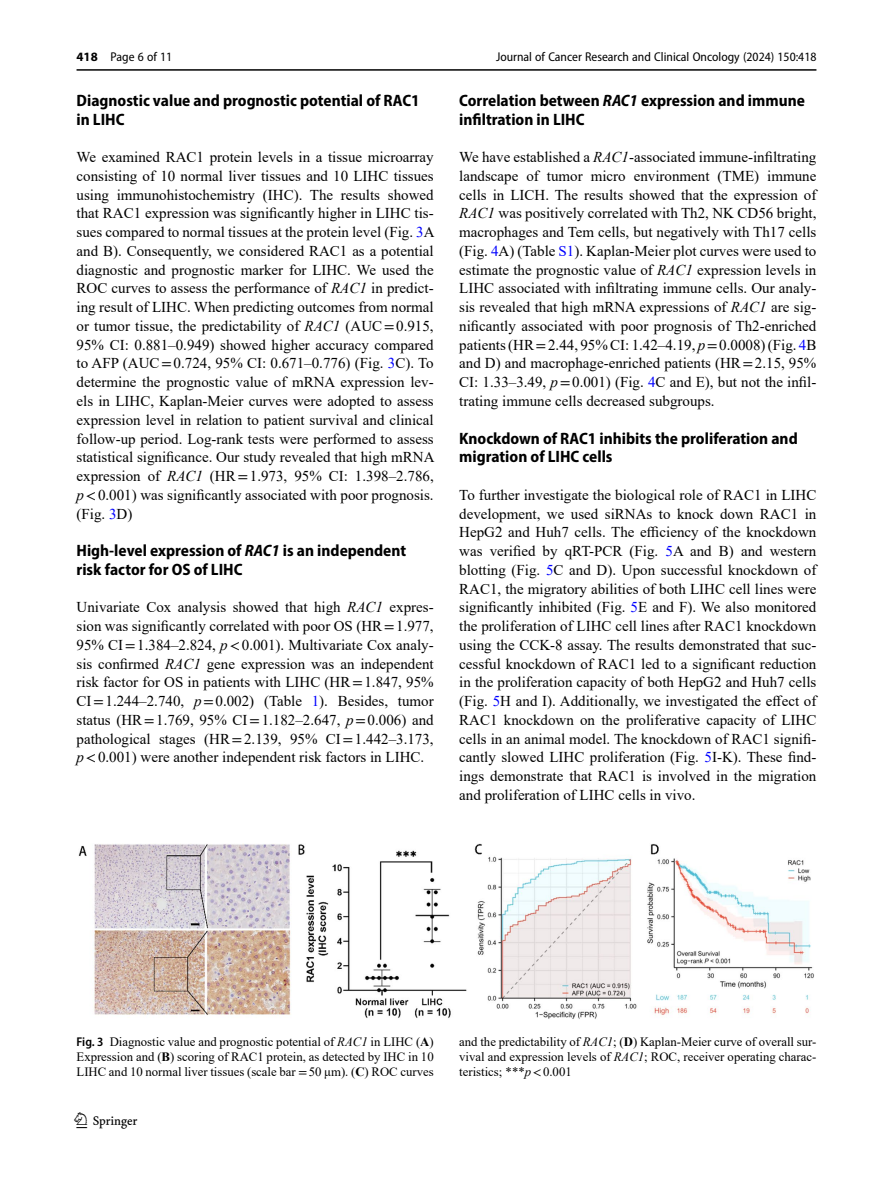
<style>
.page{position:relative;width:893px;height:1187px;background:#fff}
.page>*{position:absolute;margin:0;border:0;box-sizing:border-box;transform-origin:0 0}
.t1{font:22.5px "Springnew";color:#000}
.Head_2{font:700 semi-condensed 16.5px/18.8px "Myriad Pro";color:#000}
.Body_Text{font:15px/18.8px "Times New Roman";color:#000;text-align:justify}
.Figure_Caption{font:12.75px/15px "Times New Roman";color:#000;text-align:justify}
.t2{font:semi-condensed 12.75px "Myriad Pro";color:#000}
.s1{font-weight:700;font-stretch:normal}
.s2{color:#00f}
.s3{font-style:italic}
.s4{font-family:"STIX"}
.s5{font-family:"Myriad Pro";font-weight:600;font-stretch:semi-condensed}
.s6{font-weight:700}
</style>
<div class="page">
<hr style="left:77px;top:69px;width:739px;height:2px;background:#000">
<img style="left:79px;top:843px;width:735px;height:175px">
<p class="t2" style="left:77px;top:49px;width:97px"><span class="s1">418</span> Page 6 of 11</p>
<p class="Head_2" style="left:77px;top:90px;width:345px">Diagnostic value and prognostic potential of RAC1 in LIHC</p>
<p class="Body_Text" style="left:77px;top:147px;width:359px">We examined RAC1 protein levels in a tissue microarray consisting of 10 normal liver tissues and 10 LIHC tissues using immunohistochemistry (IHC). The results showed that RAC1 expression was significantly higher in LIHC tis&shy;sues compared to normal tissues at the protein level (Fig. <span class="s2">3</span>A and B). Consequently, we considered RAC1 as a potential diagnostic and prognostic marker for LIHC. We used the ROC curves to assess the performance of <span class="s3">RAC1</span> in predict&shy;ing result of LIHC. When predicting outcomes from normal or tumor tissue, the predictability of <span class="s3">RAC1</span> (AUC<span class="s4">=</span>0.915, 95% CI: 0.881–0.949) showed higher accuracy compared to AFP (AUC<span class="s4">=</span>0.724, 95% CI: 0.671–0.776) (Fig. <span class="s2">3</span>C). To determine the prognostic value of mRNA expression lev&shy;els in LIHC, Kaplan-Meier curves were adopted to assess expression level in relation to patient survival and clinical follow-up period. Log-rank tests were performed to assess statistical significance. Our study revealed that high mRNA expression of <span class="s3">RAC1</span> (HR<span class="s4">=</span>1.973, 95% CI: 1.398–2.786, <span class="s3">p</span><span class="s4">&lt;</span>0.001) was significantly associated with poor prognosis. (Fig. <span class="s2">3</span>D)</p>
<p class="Head_2" style="left:77px;top:540px;width:331px">High-level expression of <span class="s3">RAC1</span> is an independent risk factor for OS of LIHC</p>
<p class="Body_Text" style="left:77px;top:597px;width:359px">Univariate Cox analysis showed that high <span class="s3">RAC1</span> expres&shy;sion was significantly correlated with poor OS (HR<span class="s4">=</span>1.977, 95% CI<span class="s4">=</span>1.384–2.824, <span class="s3">p</span><span class="s4">&lt;</span>0.001). Multivariate Cox analy&shy;sis confirmed <span class="s3">RAC1</span> gene expression was an independent risk factor for OS in patients with LIHC (HR<span class="s4">=</span>1.847, 95% CI<span class="s4">=</span>1.244–2.740, <span class="s3">p</span><span class="s4">=</span>0.002) (Table <span class="s2">1</span>). Besides, tumor status (HR<span class="s4">=</span>1.769, 95% CI<span class="s4">=</span>1.182–2.647, <span class="s3">p</span><span class="s4">=</span>0.006) and pathological stages (HR<span class="s4">=</span>2.139, 95% CI<span class="s4">=</span>1.442–3.173, <span class="s3">p</span><span class="s4">&lt;</span>0.001) were another independent risk factors in LIHC.</p>
<p class="t2" style="left:496px;top:49px;width:322px">Journal of Cancer Research and Clinical Oncology (2024) 150:418</p>
<p class="Head_2" style="left:459px;top:90px;width:347px">Correlation between <span class="s3">RAC1</span> expression and immune infiltration in LIHC</p>
<p class="Body_Text" style="left:459px;top:147px;width:359px">We have established a <span class="s3">RAC1</span>-associated immune-infiltrating landscape of tumor micro environment (TME) immune cells in LICH. The results showed that the expression of <span class="s3">RAC1</span> was positively correlated with Th2, NK CD56 bright, macrophages and Tem cells, but negatively with Th17 cells (Fig. <span class="s2">4</span>A) (Table <span class="s2">S1</span>). Kaplan-Meier plot curves were used to estimate the prognostic value of <span class="s3">RAC1</span> expression levels in LIHC associated with infiltrating immune cells. Our analy&shy;sis revealed that high mRNA expressions of <span class="s3">RAC1</span> are sig&shy;nificantly associated with poor prognosis of Th2-enriched patients (HR<span class="s4">=</span>2.44, 95% CI: 1.42–4.19, <span class="s3">p</span><span class="s4">=</span>0.0008) (Fig. <span class="s2">4</span>B and D) and macrophage-enriched patients (HR<span class="s4">=</span>2.15, 95% CI: 1.33–3.49, <span class="s3">p</span><span class="s4">=</span>0.001) (Fig. <span class="s2">4</span>C and E), but not the infil&shy;trating immune cells decreased subgroups.</p>
<p class="Head_2" style="left:459px;top:428px;width:340px">Knockdown of RAC1 inhibits the proliferation and migration of LIHC cells</p>
<p class="Body_Text" style="left:459px;top:485px;width:359px">To further investigate the biological role of RAC1 in LIHC development, we used siRNAs to knock down RAC1 in HepG2 and Huh7 cells. The efficiency of the knockdown was verified by qRT-PCR (Fig. <span class="s2">5</span>A and B) and western blotting (Fig. <span class="s2">5</span>C and D). Upon successful knockdown of RAC1, the migratory abilities of both LIHC cell lines were significantly inhibited (Fig. <span class="s2">5</span>E and F). We also monitored the proliferation of LIHC cell lines after RAC1 knockdown using the CCK-8 assay. The results demonstrated that suc&shy;cessful knockdown of RAC1 led to a significant reduction in the proliferation capacity of both HepG2 and Huh7 cells (Fig. <span class="s2">5</span>H and I). Additionally, we investigated the effect of RAC1 knockdown on the proliferative capacity of LIHC cells in an animal model. The knockdown of RAC1 signifi&shy;cantly slowed LIHC proliferation (Fig. <span class="s2">5</span>I-K). These find&shy;ings demonstrate that RAC1 is involved in the migration and proliferation of LIHC cells in vivo.</p>
<p class="Figure_Caption" style="left:77px;top:1033px;width:359px"><span class="s5">Fig. 3</span> Diagnostic value and prognostic potential of <span class="s3">RAC1</span> in LIHC (<span class="s6">A</span>)<br>Expression and (<span class="s6">B</span>) scoring of RAC1 protein, as detected by IHC in 10<br>LIHC and 10 normal liver tissues (scale bar <span class="s4">=</span>50 μm). (<span class="s6">C</span>) ROC curves</p>
<p class="Figure_Caption" style="left:459px;top:1033px;width:359px">and the predictability of <span class="s3">RAC1</span>; (<span class="s6">D</span>) Kaplan-Meier curve of overall sur&shy;vival and expression levels of <span class="s3">RAC1</span>; ROC, receiver operating charac&shy;teristics; ***<span class="s3">p</span><span class="s4">&lt;</span>0.001</p>
<h1 class="t1" style="left:77px;top:1107px;width:63px">1 3</h1>
</div>
